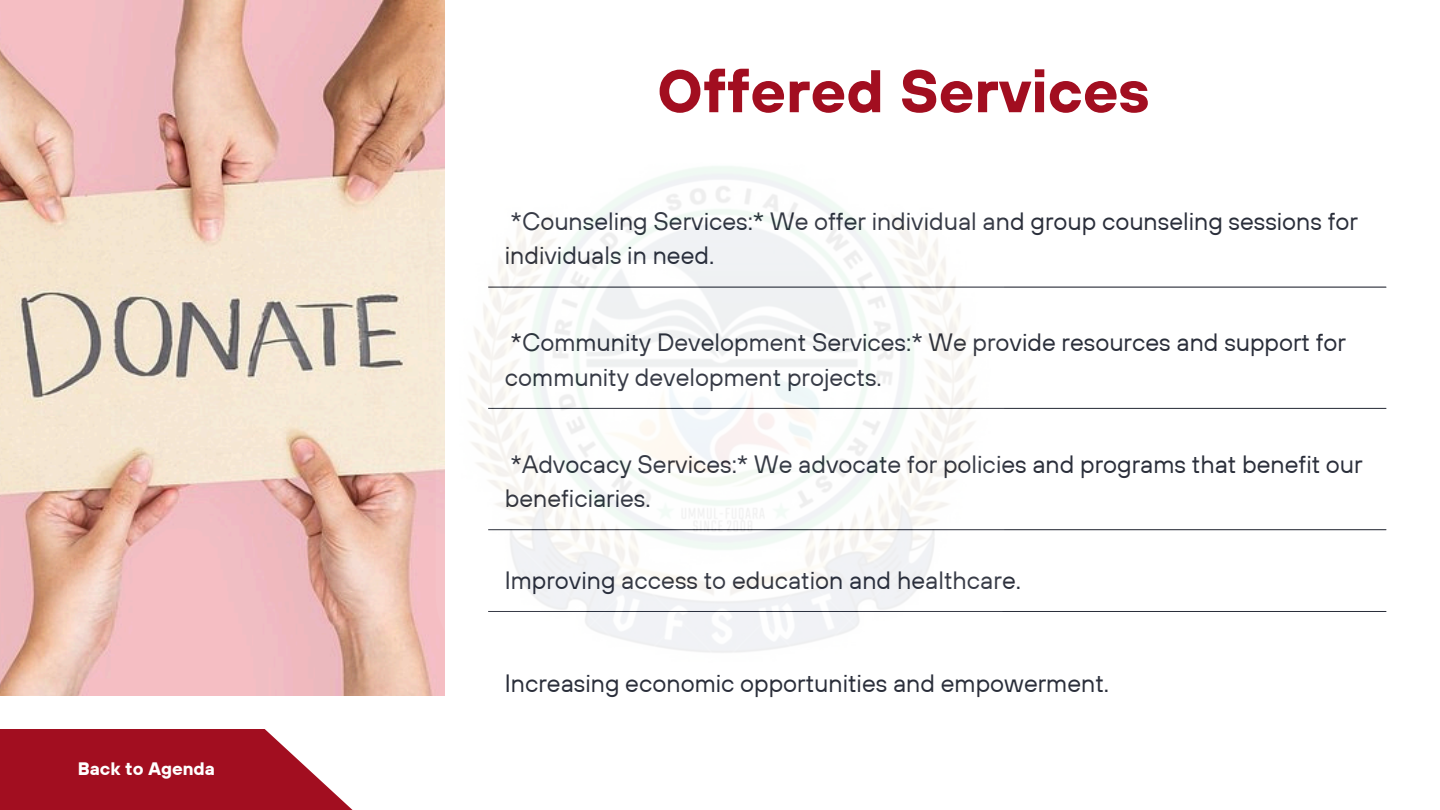
<style>
.page{position:relative;width:1440px;height:810px;background:#fff}
.page>*{position:absolute;margin:0;border:0;box-sizing:border-box;transform-origin:0 0}
.t1{font:700 60px "TT Hoves";color:#a20e20}
.t2{font:25px/34.5px "TT Hoves";color:#2a2e3a}
.t3{font:700 18px "TT Hoves";color:#fff}
</style>
<div class="page">
<hr style="left:488px;top:287px;width:898px;height:1px;background:#2a2e3a">
<hr style="left:488px;top:408px;width:898px;height:1px;background:#2a2e3a">
<hr style="left:488px;top:529px;width:898px;height:1px;background:#2a2e3a">
<hr style="left:488px;top:611px;width:898px;height:1px;background:#2a2e3a">
<img style="left:0;top:0;width:444px;height:695px">
<svg style="left:0;top:729px;width:353px;height:81px;background:#ad2c3c"></svg>
<img style="left:436px;top:140px;width:568px;height:530px;border-radius:75px">
<p class="t3" style="left:78px;top:757px;width:139px">Back to Agenda</p>
<p class="t1" style="left:657px;top:52px;width:494px">Offered Services</p>
<p class="t2" style="left:505px;top:203px;width:855px">*Counseling Services:* We offer individual and group counseling sessions for individuals in need.</p>
<h1 class="t2" style="left:505px;top:325px;width:843px">*Community Development Services:* We provide resources and support for community development projects.</h1>
<p class="t2" style="left:505px;top:446px;width:859px">*Advocacy Services:* We advocate for policies and programs that benefit our beneficiaries.</p>
<p class="t2" style="left:505px;top:562px;width:518px">Improving access to education and healthcare.</p>
<p class="t2" style="left:505px;top:665px;width:606px">Increasing economic opportunities and empowerment.</p>
</div>
